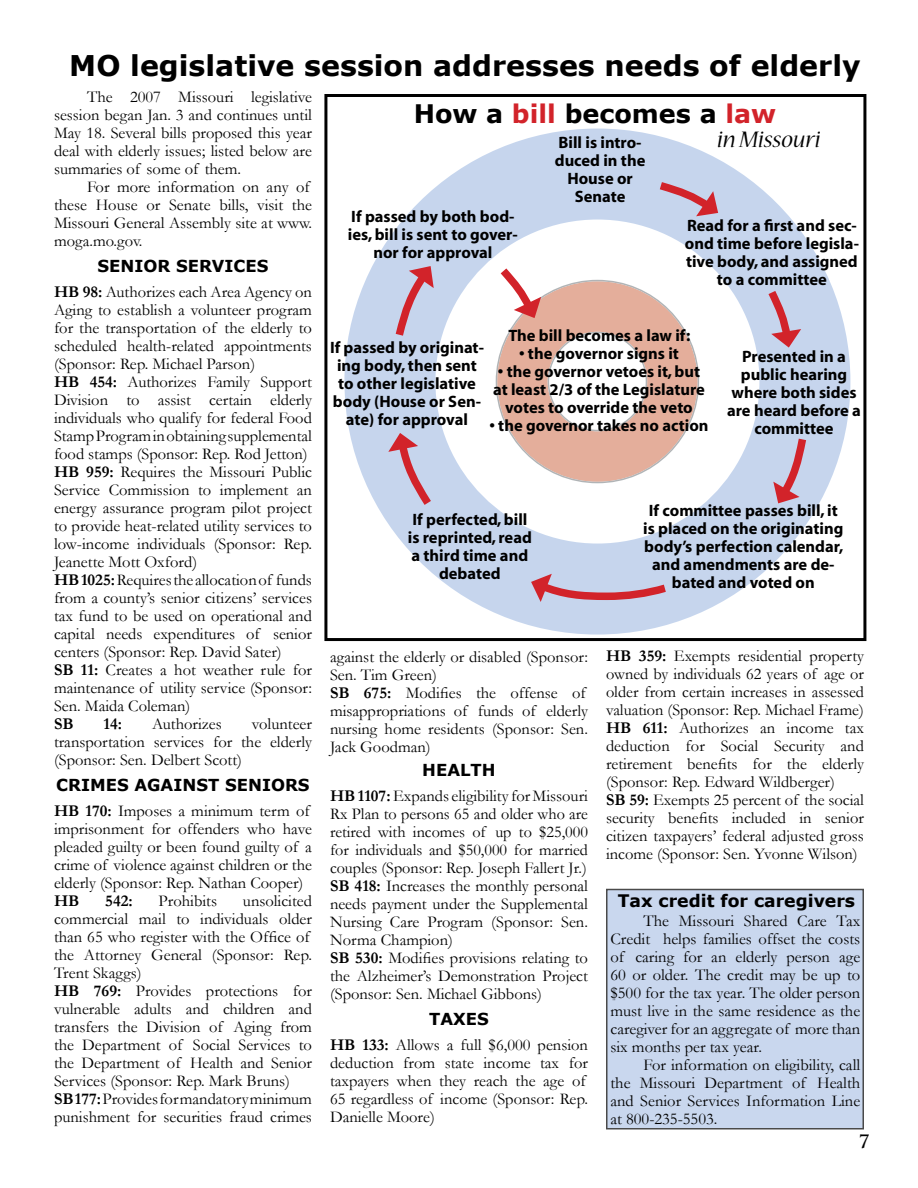
<style>
.page{position:relative;width:918px;height:1188px;background:#fff}
.page>*{position:absolute;margin:0;border:0;box-sizing:border-box;transform-origin:0 0}
.t1{font:700 28.5px "Verdana";color:#000}
.t2{font:700 25.5px "Verdana";color:#000}
.t3{font:italic 25.5px "Nueva MM";color:#000}
.t4{font:700 18px "Trajan Pro";color:#000}
.t5{font:700 17.25px "Verdana";color:#000}
.t6{font:16.5px/18px "Garamond";color:#000}
.t7{font:700 16.5px/18px "Myriad";color:#000;text-align:center}
.t8{font:700 16.5px "Verdana";color:#000}
.t9{font:700 16.5px "Garamond";color:#000}
.s1{font-weight:700}
.s2{color:#d2232a}
</style>
<div class="page">
<div style="left:607px;top:890px;width:256px;height:239px;background:#c9d7ee"></div>
<div style="left:324px;top:94px;width:542px;height:547px;border:3px solid #000"></div>
<svg style="left:344px;top:129px;width:506px;height:506px;fill:#c6d5ed"></svg>
<svg style="left:493px;top:260px;width:206px;height:223px"></svg>
<svg style="left:652px;top:176px;width:68px;height:42px;background:#c8afc3"></svg>
<svg style="left:762px;top:283px;width:39px;height:65px;background:#c8adc1"></svg>
<svg style="left:773px;top:431px;width:38px;height:74px;background:#c8acc0"></svg>
<svg style="left:531px;top:574px;width:143px;height:30px;background:#c9a5b8"></svg>
<svg style="left:388px;top:433px;width:50px;height:80px;background:#c8b6cb"></svg>
<svg style="left:390px;top:264px;width:45px;height:80px;background:#c8b2c7"></svg>
<h1 class="t1" style="left:69px;top:47px;width:793px">MO legislative session addresses needs of elderly</h1>
<p class="t6" style="left:54px;top:88px;width:260px;text-align:justify;text-indent:33px">The 2007 Missouri legislative session began Jan. 3 and continues until May 18. Several bills proposed this year deal with elderly issues; listed below are summaries of some of them.</p>
<p class="t6" style="left:54px;top:178px;width:260px;text-indent:33px">For more information on any of these House or Senate bills, visit the<br>Missouri General Assembly site at www. moga.mo.gov.</p>
<p class="t8" style="left:98px;top:255px;width:172px">SENIOR SERVICES</p>
<p class="t6" style="left:54px;top:283px;width:260px"><span class="s1">HB 98:</span> Authorizes each Area Agency on Aging to establish a volunteer program for the transportation of the elderly to scheduled health-related appointments (Sponsor: Rep. Michael Parson)<br><span class="s1">HB 454:</span> Authorizes Family Support Division to assist certain elderly individuals who qualify for federal Food Stamp Program in obtaining supplemental food stamps (Sponsor: Rep. Rod Jetton)<br><span class="s1">HB 959:</span> Requires the Missouri Public Service Commission to implement an energy assurance program pilot project to provide heat-related utility services to low-income individuals (Sponsor: Rep.<br>Jeanette Mott Oxford)<br><span class="s1">HB 1025:</span> Requires the allocation of funds from a county’s senior citizens’ services tax fund to be used on operational and capital needs expenditures of senior centers (Sponsor: Rep. David Sater)<br><span class="s1">SB 11:</span> Creates a hot weather rule for maintenance of utility service (Sponsor:<br>Sen. Maida Coleman)</p>
<p class="t9" style="left:54px;top:713px;width:21px">SB</p>
<p class="t9" style="left:104px;top:713px;width:20px">14:</p>
<p class="t6" style="left:152px;top:715px;width:71px">Authorizes</p>
<p class="t6" style="left:54px;top:715px;width:260px;text-align:justify;text-indent:198px">volunteer transportation services for the elderly (Sponsor: Sen. Delbert Scott)</p>
<p class="t8" style="left:56px;top:774px;width:255px">CRIMES AGAINST SENIORS</p>
<p class="t6" style="left:54px;top:802px;width:260px"><span class="s1">HB 170:</span> Imposes a minimum term of imprisonment for offenders who have pleaded guilty or been found guilty of a crime of violence against children or the elderly (Sponsor: Rep. Nathan Cooper)</p>
<p class="t9" style="left:54px;top:890px;width:27px">HB</p>
<p class="t9" style="left:105px;top:890px;width:29px">542:</p>
<p class="t6" style="left:159px;top:892px;width:60px">Prohibits</p>
<p class="t6" style="left:54px;top:892px;width:260px;text-indent:189px">unsolicited commercial mail to individuals older than 65 who register with the Office of the Attorney General (Sponsor: Rep.<br>Trent Skaggs)<br><span class="s1">HB 769:</span> Provides protections for vulnerable adults and children and transfers the Division of Aging from the Department of Social Services to the Department of Health and Senior Services (Sponsor: Rep. Mark Bruns)<br><span class="s1">SB 177:</span> Provides for mandatory minimum punishment for securities fraud crimes</p>
<h2 class="t2" style="left:414px;top:98px;width:364px">How a <span class="s2">bill</span> becomes a <span class="s2">law</span></h2>
<p class="t7" style="left:555px;top:134px;width:92px">Bill is intro&shy;duced in the<br>House or<br>Senate</p>
<h2 class="t3" style="left:717px;top:128px;width:105px">in Missouri</h2>
<p class="t7" style="left:348px;top:208px;width:171px">If passed by both bod&shy;ies, bill is sent to gover&shy;nor for approval</p>
<p class="t7" style="left:685px;top:217px;width:176px">Read for a first and sec&shy;ond time before legisla&shy;tive body, and assigned to a committee</p>
<p class="t7" style="left:508px;top:327px;width:183px">The bill becomes a law if:</p>
<p class="t7" style="left:519px;top:345px;width:161px">• the governor signs it</p>
<p class="t7" style="left:493px;top:363px;width:213px">• the governor vetoes it, but at least 2/3 of the Legislature votes to override the veto</p>
<p class="t7" style="left:489px;top:417px;width:221px">• the governor takes no action</p>
<p class="t7" style="left:330px;top:339px;width:156px">If passed by originat&shy;ing body, then sent to other legislative body (House or Sen&shy;ate) for approval</p>
<p class="t7" style="left:727px;top:348px;width:135px">Presented in a public hearing where both sides are heard before a committee</p>
<p class="t7" style="left:408px;top:511px;width:126px">If perfected, bill is reprinted, read a third time and debated</p>
<p class="t7" style="left:643px;top:502px;width:202px">If committee passes bill, it is placed on the originating body’s perfection calendar, and amendments are de&shy;bated and voted on</p>
<p class="t6" style="left:330px;top:647px;width:260px">against the elderly or disabled (Sponsor:<br>Sen. Tim Green)<br><span class="s1">SB 675:</span> Modifies the offense of misappropriations of funds of elderly nursing home residents (Sponsor: Sen.<br>Jack Goodman)</p>
<p class="t8" style="left:422px;top:759px;width:75px">HEALTH</p>
<p class="t6" style="left:330px;top:787px;width:260px"><span class="s1">HB 1107:</span> Expands eligibility for Missouri Rx Plan to persons 65 and older who are retired with incomes of up to $25,000 for individuals and $50,000 for married couples (Sponsor: Rep. Joseph Fallert Jr.)<br><span class="s1">SB 418:</span> Increases the monthly personal needs payment under the Supplemental Nursing Care Program (Sponsor: Sen.<br>Norma Champion)<br><span class="s1">SB 530:</span> Modifies provisions relating to the Alzheimer’s Demonstration Project (Sponsor: Sen. Michael Gibbons)</p>
<p class="t8" style="left:429px;top:1008px;width:61px">TAXES</p>
<p class="t6" style="left:330px;top:1036px;width:260px"><span class="s1">HB 133:</span> Allows a full $6,000 pension deduction from state income tax for taxpayers when they reach the age of<br>65 regardless of income (Sponsor: Rep.<br>Danielle Moore)</p>
<p class="t6" style="left:606px;top:646px;width:260px"><span class="s1">HB 359:</span> Exempts residential property owned by individuals 62 years of age or older from certain increases in assessed valuation (Sponsor: Rep. Michael Frame)<br><span class="s1">HB 611:</span> Authorizes an income tax deduction for Social Security and retirement benefits for the elderly (Sponsor: Rep. Edward Wildberger)<br><span class="s1">SB 59:</span> Exempts 25 percent of the social security benefits included in senior citizen taxpayers’ federal adjusted gross income (Sponsor: Sen. Yvonne Wilson)</p>
<p class="t5" style="left:618px;top:890px;width:239px">Tax credit for caregivers</p>
<p class="t6" style="left:610px;top:911px;width:251px;text-align:justify;text-indent:33px">The Missouri Shared Care Tax Credit helps families offset the costs of caring for an elderly person age 60 or older. The credit may be up to $500 for the tax year. The older person must live in the same residence as the caregiver for an aggregate of more than six months per tax year.</p>
<p class="t6" style="left:610px;top:1055px;width:251px;text-align:justify;text-indent:33px">For information on eligibility, call the Missouri Department of Health and Senior Services Information Line at 800-235-5503.</p>
<p class="t4" style="left:859px;top:1130px;width:12px">7</p>
</div>
